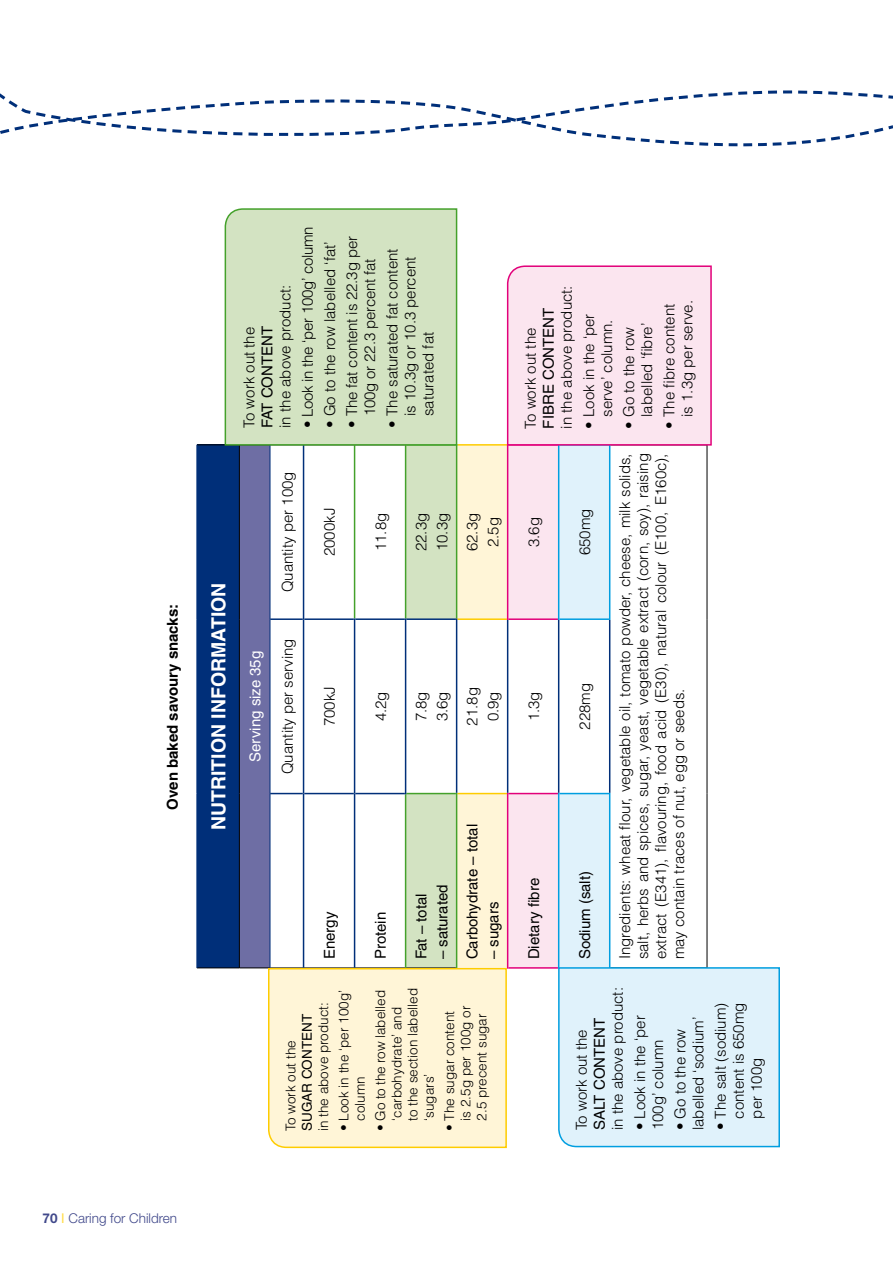
<style>
.page{position:relative;width:893px;height:1263px;background:#fff}
.page>*{position:absolute;margin:0;border:0;box-sizing:border-box;transform-origin:0 0}
.t1{font:700 19.5px "Helvetica";color:#fff}
.t2{font:300 15px/18px "Helvetica";color:#000}
.t3{font:15px "Helvetica";color:#000}
.t4{font:300 15px "Helvetica";letter-spacing:-.02em;color:#000}
.t5{font:700 15px "Helvetica";color:#000}
.t6{font:15px "Helvetica";color:#fff}
.t7{font:300 13.5px/16.2px "Helvetica";color:#000}
.t8{font:300 13.5px "Helvetica Neue";color:#41498b}
.t9{font:13.5px "Helvetica";color:#000}
.s1{font-weight:700}
.s2{font-weight:400;color:#ffdc44}
</style>
<div class="page">
<svg style="left:0;top:133px;width:869px;height:14px"></svg>
<svg style="left:0;top:90px;width:893px;height:43px"></svg>
<div style="left:197px;top:445px;width:42px;height:523px;background:#002f79"></div>
<div style="left:239px;top:445px;width:31px;height:523px;background:#6e6ea4"></div>
<hr style="left:197px;top:968px;width:42px;height:1px;background:#000">
<hr style="left:197px;top:445px;width:42px;height:1px;background:#000">
<hr style="left:239px;top:793px;width:1px;height:175px;background:#000">
<hr style="left:240px;top:968px;width:30px;height:1px;background:#000">
<hr style="left:239px;top:619px;width:1px;height:174px;background:#000">
<hr style="left:239px;top:445px;width:1px;height:174px;background:#000">
<hr style="left:197px;top:445px;width:1px;height:174px;background:#002f79">
<svg style="left:267px;top:265px;width:513px;height:884px"></svg>
<svg style="left:224px;top:208px;width:234px;height:238px;background:#cfe1bf"></svg>
<p class="t5" style="left:163px;top:810px;width:207px;rotate:-90deg">Oven baked savoury snacks:</p>
<p class="t2" style="left:276px;top:428px;width:145px;rotate:-90deg">in the above product:</p>
<p class="t2" style="left:240px;top:428px;width:102px;rotate:-90deg">To work out the</p>
<p class="t3" style="left:259px;top:428px;width:103px;rotate:-90deg">FAT CONTENT</p>
<p class="t4" style="left:298px;top:428px;width:203px;rotate:-90deg">• Look in the ‘per 100g’ column</p>
<p class="t2" style="left:320px;top:428px;width:188px;rotate:-90deg">• Go to the row labelled ‘fat’</p>
<p class="t2" style="left:342px;top:416px;width:182px;text-indent:-11px;rotate:-90deg">• The fat content is 22.3g per<br>100g or 22.3 percent fat</p>
<p class="t2" style="left:383px;top:416px;width:169px;text-indent:-12px;rotate:-90deg">• The saturated fat content is 10.3g or 10.3 percent saturated fat</p>
<h1 class="t1" style="left:207px;top:830px;width:249px;rotate:-90deg">NUTRITION INFORMATION</h1>
<p class="t2" style="left:278px;top:592px;width:122px;rotate:-90deg">Quantity per 100g</p>
<p class="t6" style="left:247px;top:762px;width:113px;rotate:-90deg">Serving size 35g</p>
<p class="t2" style="left:278px;top:774px;width:137px;rotate:-90deg">Quantity per serving</p>
<p class="t2" style="left:320px;top:556px;width:50px;rotate:-90deg">2000kJ</p>
<p class="t2" style="left:320px;top:726px;width:42px;rotate:-90deg">700kJ</p>
<p class="t2" style="left:371px;top:551px;width:40px;rotate:-90deg">11.8g</p>
<p class="t2" style="left:410px;top:551px;width:40px;line-height:21px;rotate:-90deg">22.3g<br>10.3g</p>
<p class="t2" style="left:461px;top:551px;width:40px;line-height:21px;rotate:-90deg">62.3g<br>2.5g</p>
<p class="t2" style="left:371px;top:721px;width:32px;rotate:-90deg">4.2g</p>
<p class="t2" style="left:410px;top:721px;width:32px;line-height:21px;rotate:-90deg">7.8g<br>3.6g</p>
<p class="t2" style="left:461px;top:725px;width:40px;line-height:21px;rotate:-90deg">21.8g<br>0.9g</p>
<p class="t3" style="left:321px;top:959px;width:49px;rotate:-90deg">Energy</p>
<p class="t3" style="left:372px;top:959px;width:49px;rotate:-90deg">Protein</p>
<p class="t3" style="left:412px;top:959px;width:67px;rotate:-90deg">Fat – total</p>
<p class="t3" style="left:433px;top:959px;width:76px;rotate:-90deg">– saturated</p>
<p class="t3" style="left:463px;top:959px;width:137px;rotate:-90deg">Carbohydrate – total</p>
<p class="t3" style="left:484px;top:959px;width:59px;rotate:-90deg">– sugars</p>
<p class="t7" style="left:335px;top:1120px;width:132px;text-indent:-11px;rotate:-90deg">• Look in the ‘per 100g’ column</p>
<p class="t7" style="left:372px;top:1121px;width:134px;text-indent:-10px;rotate:-90deg">• Go to the row labelled ‘carbohydrate’ and<br>to the section labelled ‘sugars’</p>
<p class="t9" style="left:299px;top:1131px;width:119px;rotate:-90deg">SUGAR CONTENT</p>
<p class="t7" style="left:315px;top:1131px;width:130px;rotate:-90deg">in the above product:</p>
<p class="t7" style="left:441px;top:1120px;width:116px;text-indent:-11px;rotate:-90deg">• The sugar content is 2.5g per 100g or<br>2.5 precent sugar</p>
<p class="t7" style="left:282px;top:1131px;width:92px;rotate:-90deg">To work out the</p>
<p class="t2" style="left:557px;top:429px;width:145px;rotate:-90deg">in the above product:</p>
<p class="t3" style="left:540px;top:429px;width:122px;rotate:-90deg">FIBRE CONTENT</p>
<p class="t2" style="left:521px;top:429px;width:102px;rotate:-90deg">To work out the</p>
<p class="t2" style="left:579px;top:429px;width:117px;text-align:center;rotate:-90deg">• Look in the ‘per serve’ column.</p>
<p class="t2" style="left:619px;top:429px;width:107px;text-align:right;rotate:-90deg">• Go to the row labelled ‘fibre’</p>
<p class="t2" style="left:660px;top:429px;width:130px;text-align:right;rotate:-90deg">• The fibre content is 1.3g per serve.</p>
<p class="t2" style="left:524px;top:547px;width:32px;rotate:-90deg">3.6g</p>
<p class="t2" style="left:524px;top:721px;width:32px;rotate:-90deg">1.3g</p>
<p class="t3" style="left:525px;top:959px;width:83px;rotate:-90deg">Dietary fibre</p>
<p class="t2" style="left:575px;top:555px;width:48px;rotate:-90deg">650mg</p>
<p class="t2" style="left:575px;top:730px;width:48px;rotate:-90deg">228mg</p>
<p class="t3" style="left:576px;top:959px;width:90px;rotate:-90deg">Sodium (salt)</p>
<p class="t2" style="left:615px;top:959px;width:508px;text-align:justify;rotate:-90deg">Ingredients: wheat flour, vegetable oil, tomato powder, cheese, milk solids, salt, herbs and spices, sugar, yeast, vegetable extract (corn, soy), raising extract (E341), flavouring, food acid (E30), natural colour (E100, E160c), may contain traces of nut, egg or seeds.</p>
<p class="t2" style="left:608px;top:1130px;width:145px;rotate:-90deg">in the above product:</p>
<p class="t3" style="left:591px;top:1130px;width:114px;rotate:-90deg">SALT CONTENT</p>
<p class="t2" style="left:572px;top:1130px;width:102px;rotate:-90deg">To work out the</p>
<p class="t2" style="left:630px;top:1130px;width:117px;rotate:-90deg">• Look in the ‘per<br>100g’ column</p>
<p class="t2" style="left:671px;top:1130px;width:115px;rotate:-90deg">• Go to the row labelled ‘sodium’</p>
<p class="t2" style="left:711px;top:1118px;width:117px;text-align:justify;text-indent:-12px;rotate:-90deg">• The salt (sodium) content is 650mg per 100g</p>
<p class="t8" style="left:43px;top:1209px;width:136px"><span class="s1">70</span> <span class="s2">I</span> Caring for Children</p>
</div>
